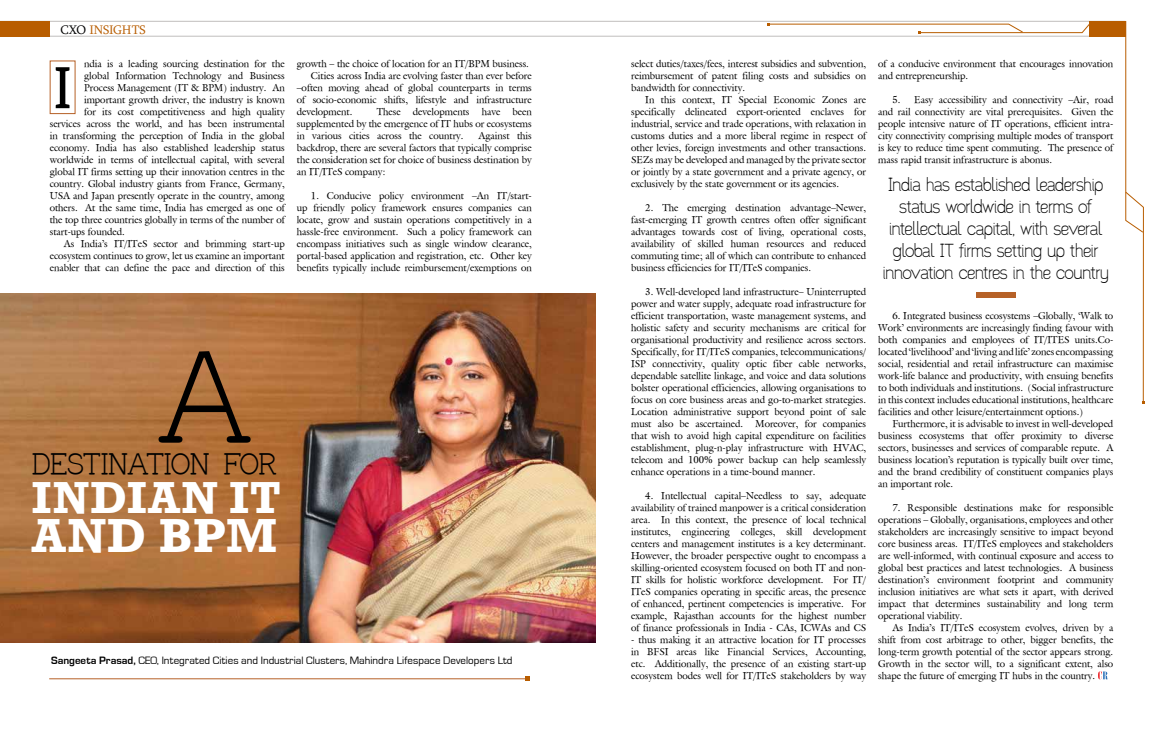
<style>
.page{position:relative;width:1163px;height:738px;background:#fff}
.page>*{position:absolute;margin:0;border:0;box-sizing:border-box;transform-origin:0 0}
.t1{font:160px "Charrington";color:#000}
.t2{font:57.1px "Aleo";color:#000}
.t3{font:700 49px "Rockwell";letter-spacing:.015em;color:#fff}
.t4{font:700 46px "Rockwell";letter-spacing:.025em;color:#fff}
.t5{font:36px "Charrington";letter-spacing:-.015em;color:#000}
.t6{font:18px/22px "Santor";letter-spacing:-.03em;color:#000;text-align:center;scale:.88 1}
.t7{font:12.7px "Sylfaen";letter-spacing:-.005em;color:#b85d00}
.t8{font:11px "Eurostile";letter-spacing:.005em;color:#000}
.t9{font:10px/12px "Galant Normal";color:#000;text-align:justify}
.s1{color:#000}
.s2{font-weight:700}
</style>
<div class="page">
<img style="left:0;top:293px;width:595px;height:349px">
<hr style="left:49px;top:677px;width:480px;height:1px;background:#b66127">
<svg style="left:525px;top:676px;width:5px;height:4px"></svg>
<svg style="left:767px;top:23px;width:322px;height:11px"></svg>
<svg style="left:1125px;top:21px;width:19px;height:383px"></svg>
<hr style="left:0;top:21px;width:1125px;height:1px;background:#c0bebd">
<hr style="left:0;top:36px;width:1125px;height:1px;background:#c0bebd">
<div style="left:1089px;top:21px;width:36px;height:15px;background:#b85d00"></div>
<div style="left:0;top:21px;width:50px;height:15px;background:#b85d00"></div>
<div style="left:976px;top:292px;width:39px;height:5px;background:#b66127"></div>
<svg style="left:1098px;top:671px;width:9px;height:7px"></svg>
<p class="t7" style="left:60px;top:21px;width:87px"><span class="s1">CXO</span> INSIGHTS</p>
<p class="t9" style="left:84px;top:57px;width:202px">ndia is a leading sourcing destination for the</p>
<p class="t9" style="left:84px;top:69px;width:202px">global Information Technology and Business</p>
<p class="t9" style="left:84px;top:81px;width:202px">Process Management (IT &amp; BPM) industry. An</p>
<p class="t9" style="left:84px;top:93px;width:202px">important growth driver, the industry is known</p>
<p class="t9" style="left:84px;top:105px;width:202px">for its cost competitiveness and high quality</p>
<p class="t9" style="left:50px;top:117px;width:236px">services across the world, and has been instrumental</p>
<p class="t9" style="left:50px;top:129px;width:236px">in transforming the perception of India in the global</p>
<p class="t9" style="left:50px;top:141px;width:236px">economy. India has also established leadership status</p>
<p class="t9" style="left:50px;top:153px;width:236px">worldwide in terms of intellectual capital, with several</p>
<p class="t9" style="left:50px;top:165px;width:236px">global IT firms setting up their innovation centres in the</p>
<p class="t9" style="left:50px;top:177px;width:236px">country. Global industry giants from France, Germany,</p>
<p class="t9" style="left:50px;top:189px;width:236px">USA and Japan presently operate in the country, among</p>
<p class="t9" style="left:50px;top:201px;width:236px">others. At the same time, India has emerged as one of</p>
<p class="t9" style="left:50px;top:213px;width:236px">the top three countries globally in terms of the number of</p>
<p class="t9" style="left:50px;top:225px;width:76px">start-ups founded.</p>
<p class="t9" style="left:64px;top:237px;width:222px">As India’s IT/ITeS sector and brimming start-up</p>
<p class="t9" style="left:50px;top:249px;width:236px">ecosystem continues to grow, let us examine an important</p>
<p class="t9" style="left:50px;top:261px;width:236px">enabler that can define the pace and direction of this</p>
<h2 class="t2" style="left:54px;top:56px;width:19px">I</h2>
<p class="t9" style="left:297px;top:57px;width:234px">growth – the choice of location for an IT/BPM business.</p>
<p class="t9" style="left:311px;top:69px;width:222px">Cities across India are evolving faster than ever before</p>
<p class="t9" style="left:297px;top:81px;width:236px">–often moving ahead of global counterparts in terms</p>
<p class="t9" style="left:297px;top:93px;width:236px">of socio-economic shifts, lifestyle and infrastructure</p>
<p class="t9" style="left:297px;top:105px;width:57px">development.</p>
<p class="t9" style="left:297px;top:105px;width:236px;text-indent:80px">These developments have been supplemented by the emergence of IT hubs or ecosystems in various cities across the country.</p>
<p class="t9" style="left:297px;top:129px;width:236px;text-indent:181px">Against this backdrop, there are several factors that typically comprise the consideration set for choice of business destination by an IT/ITeS company:</p>
<p class="t9" style="left:297px;top:189px;width:236px;text-indent:14px">1. Conducive policy environment –An IT/start&shy;up friendly policy framework ensures companies can locate, grow and sustain operations competitively in a hassle-free environment. Such a policy framework can encompass initiatives such as single window clearance, portal-based application and registration, etc. Other key benefits typically include reimbursement/exemptions on</p>
<h1 class="t1" style="left:155px;top:317px;width:100px">A</h1>
<h3 class="t5" style="left:32px;top:445px;width:246px">DESTINATION FOR</h3>
<h3 class="t4" style="left:32px;top:469px;width:250px">INDIAN IT</h3>
<h3 class="t3" style="left:32px;top:505px;width:247px">AND BPM</h3>
<p class="t8" style="left:51px;top:654px;width:463px"><span class="s2">Sangeeta Prasad,</span> CEO, Integrated Cities and Industrial Clusters, Mahindra Lifespace Developers Ltd</p>
<p class="t9" style="left:631px;top:57px;width:236px">select duties/taxes/fees, interest subsidies and subvention, reimbursement of patent filing costs and subsidies on bandwidth for connectivity.</p>
<p class="t9" style="left:631px;top:93px;width:236px;text-indent:14px">In this context, IT Special Economic Zones are specifically delineated export-oriented enclaves for industrial, service and trade operations, with relaxation in customs duties and a more liberal regime in respect of other levies, foreign investments and other transactions.<br>SEZs may be developed and managed by the private sector or jointly by a state government and a private agency, or exclusively by the state government or its agencies.</p>
<p class="t9" style="left:631px;top:201px;width:236px;text-indent:14px">2. The emerging destination advantage–Newer, fast-emerging IT growth centres often offer significant advantages towards cost of living, operational costs, availability of skilled human resources and reduced commuting time; all of which can contribute to enhanced business efficiencies for IT/ITeS companies.</p>
<p class="t9" style="left:631px;top:285px;width:236px;text-indent:14px">3. Well-developed land infrastructure– Uninterrupted power and water supply, adequate road infrastructure for efficient transportation, waste management systems, and holistic safety and security mechanisms are critical for organisational productivity and resilience across sectors.<br>Specifically, for IT/ITeS companies, telecommunications/ ISP connectivity, quality optic fiber cable networks, dependable satellite linkage, and voice and data solutions bolster operational efficiencies, allowing organisations to focus on core business areas and go-to-market strategies.<br>Location administrative support beyond point of sale must also be ascertained. Moreover, for companies that wish to avoid high capital expenditure on facilities establishment, plug-n-play infrastructure with HVAC, telecom and 100% power backup can help seamlessly enhance operations in a time-bound manner.</p>
<p class="t9" style="left:631px;top:489px;width:236px;text-indent:14px">4. Intellectual capital–Needless to say, adequate availability of trained manpower is a critical consideration area. In this context, the presence of local technical institutes, engineering colleges, skill development centers and management institutes is a key determinant.<br>However, the broader perspective ought to encompass a skilling-oriented ecosystem focused on both IT and non-IT skills for holistic workforce development. For IT/ ITeS companies operating in specific areas, the presence of enhanced, pertinent competencies is imperative. For example, Rajasthan accounts for the highest number of finance professionals in India - CAs, ICWAs and CS</p>
<p class="t9" style="left:631px;top:633px;width:236px">- thus making it an attractive location for IT processes in BFSI areas like Financial Services, Accounting, etc. Additionally, the presence of an existing start-up ecosystem bodes well for IT/ITeS stakeholders by way</p>
<p class="t9" style="left:878px;top:57px;width:236px">of a conducive environment that encourages innovation and entrepreneurship.</p>
<p class="t9" style="left:878px;top:93px;width:236px;text-indent:14px">5. Easy accessibility and connectivity –Air, road and rail connectivity are vital prerequisites. Given the people intensive nature of IT operations, efficient intra&shy;city connectivity comprising multiple modes of transport is key to reduce time spent commuting. The presence of mass rapid transit infrastructure is abonus.</p>
<h3 class="t6" style="left:882px;top:175px;width:258px">India has established leadership status worldwide in terms of intellectual capital, with several global IT firms setting up their innovation centres in the country</h3>
<p class="t9" style="left:878px;top:309px;width:236px;text-indent:14px">6. Integrated business ecosystems –Globally, ‘Walk to Work’ environments are increasingly finding favour with both companies and employees of IT/ITES units.Co&shy;located ‘livelihood’ and ‘living and life’ zones encompassing social, residential and retail infrastructure can maximise work-life balance and productivity, with ensuing benefits to both individuals and institutions. (Social infrastructure in this context includes educational institutions, healthcare facilities and other leisure/entertainment options.)</p>
<p class="t9" style="left:878px;top:417px;width:236px;text-indent:14px">Furthermore, it is advisable to invest in well-developed business ecosystems that offer proximity to diverse sectors, businesses and services of comparable repute. A business location’s reputation is typically built over time, and the brand credibility of constituent companies plays an important role.</p>
<p class="t9" style="left:878px;top:501px;width:236px;text-indent:14px">7. Responsible destinations make for responsible operations – Globally, organisations, employees and other stakeholders are increasingly sensitive to impact beyond core business areas. IT/ITeS employees and stakeholders are well-informed, with continual exposure and access to global best practices and latest technologies. A business destination’s environment footprint and community inclusion initiatives are what sets it apart, with derived impact that determines sustainability and long term operational viability.</p>
<p class="t9" style="left:878px;top:621px;width:236px;text-indent:14px">As India’s IT/ITeS ecosystem evolves, driven by a shift from cost arbitrage to other, bigger benefits, the long-term growth potential of the sector appears strong.<br>Growth in the sector will, to a significant extent, also shape the future of emerging IT hubs in the country.</p>
</div>
